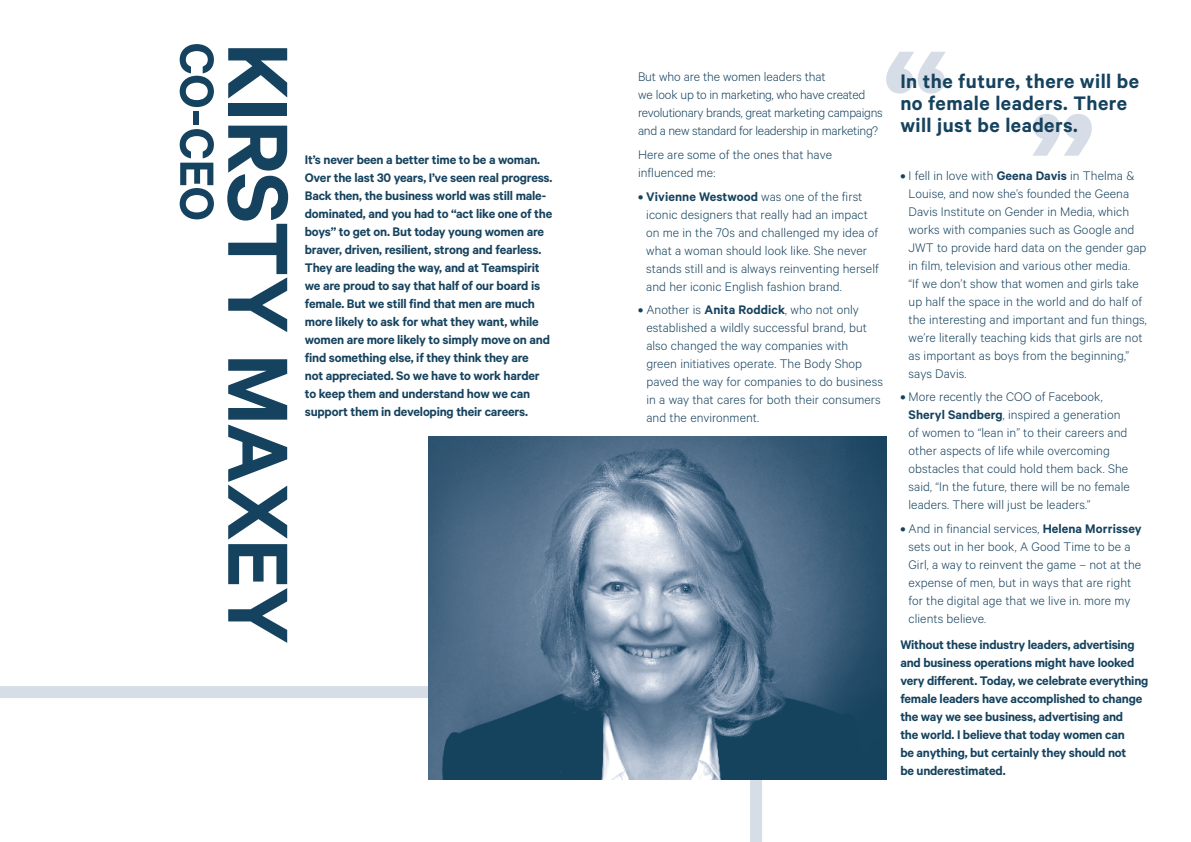
<style>
.page{position:relative;width:1191px;height:842px;background:#fff}
.page>*{position:absolute;margin:0;border:0;box-sizing:border-box;transform-origin:0 0}
.t1{font:600 96px "Calibre";letter-spacing:-.015em;color:#15425e}
.t2{font:600 54px "Calibre";color:#15425e}
.t3{font:600 22px/22px "Calibre";letter-spacing:.02em;color:#15425e}
.t4{font:300 14px/18px "Calibre";letter-spacing:.005em;color:#15425e}
.t5{font:600 14px/18px "Calibre";letter-spacing:-.015em;color:#15425e}
.t6{font:300 14px/18px "Calibre";letter-spacing:-.02em;color:#15425e}
.s1{font-weight:600}
</style>
<div class="page">
<svg style="left:0;top:686px;width:762px;height:156px"></svg>
<img style="left:429px;top:437px;width:457px;height:343px">
<svg style="left:886px;top:52px;width:59px;height:42px"></svg>
<svg style="left:1032px;top:114px;width:59px;height:42px"></svg>
<h2 class="t2" style="left:229px;top:43px;width:180px;rotate:90deg">CO-CEO</h2>
<h1 class="t1" style="left:315px;top:43px;width:603px;rotate:90deg">KIRSTY MAXEY</h1>
<p class="t5" style="left:305px;top:150px;width:249px">It’s never been a better time to be a woman.<br>Over the last 30 years, I’ve seen real progress.<br>Back then, the business world was still male&shy;dominated, and you had to “act like one of the boys” to get on. But today young women are braver, driven, resilient, strong and fearless.<br>They are leading the way, and at Teamspirit we are proud to say that half of our board is female. But we still find that men are much more likely to ask for what they want, while women are more likely to simply move on and find something else, if they think they are<br>not appreciated. So we have to work harder to keep them and understand how we can support them in developing their careers.</p>
<p class="t6" style="left:638px;top:67px;width:246px">But who are the women leaders that<br>we look up to in marketing, who have created revolutionary brands, great marketing campaigns and a new standard for leadership in marketing?</p>
<p class="t4" style="left:638px;top:145px;width:196px">Here are some of the ones that have influenced me:</p>
<p class="t4" style="left:646px;top:187px;width:234px;text-indent:-8px"><span class="s1">• Vivienne Westwood</span> was one of the first iconic designers that really had an impact on me in the 70s and challenged my idea of what a woman should look like. She never stands still and is always reinventing herself and her iconic English fashion brand.</p>
<p class="t4" style="left:646px;top:300px;width:238px;text-indent:-8px"><span class="s1">•</span> Another is <span class="s1">Anita Roddick</span>, who not only established a wildly successful brand, but also changed the way companies with<br>green initiatives operate. The Body Shop paved the way for companies to do business in a way that cares for both their consumers and the environment.</p>
<h3 class="t3" style="left:900px;top:69px;width:240px">In the future, there will be no female leaders. There will just be leaders.</h3>
<p class="t4" style="left:908px;top:166px;width:240px;text-indent:-8px"><span class="s1">•</span> I fell in love with <span class="s1">Geena Davis</span> in Thelma &amp; Louise, and now she’s founded the Geena Davis Institute on Gender in Media, which works with companies such as Google and JWT to provide hard data on the gender gap in film, television and various other media.<br>“If we don’t show that women and girls take up half the space in the world and do half of the interesting and important and fun things, we’re literally teaching kids that girls are not as important as boys from the beginning,” says Davis.</p>
<p class="t4" style="left:908px;top:387px;width:223px;text-indent:-8px"><span class="s1">•</span> More recently the COO of Facebook, <span class="s1">Sheryl Sandberg</span>, inspired a generation of women to “lean in” to their careers and other aspects of life while overcoming obstacles that could hold them back. She said, “In the future, there will be no female leaders. There will just be leaders.”</p>
<p class="t4" style="left:908px;top:519px;width:235px;text-indent:-8px"><span class="s1">•</span> And in financial services, <span class="s1">Helena Morrissey </span>sets out in her book, A Good Time to be a Girl, a way to reinvent the game – not at the expense of men, but in ways that are right for the digital age that we live in. more my clients believe.</p>
<p class="t5" style="left:900px;top:635px;width:250px">Without these industry leaders, advertising and business operations might have looked very different. Today, we celebrate everything female leaders have accomplished to change the way we see business, advertising and<br>the world. I believe that today women can<br>be anything, but certainly they should not<br>be underestimated.</p>
</div>
